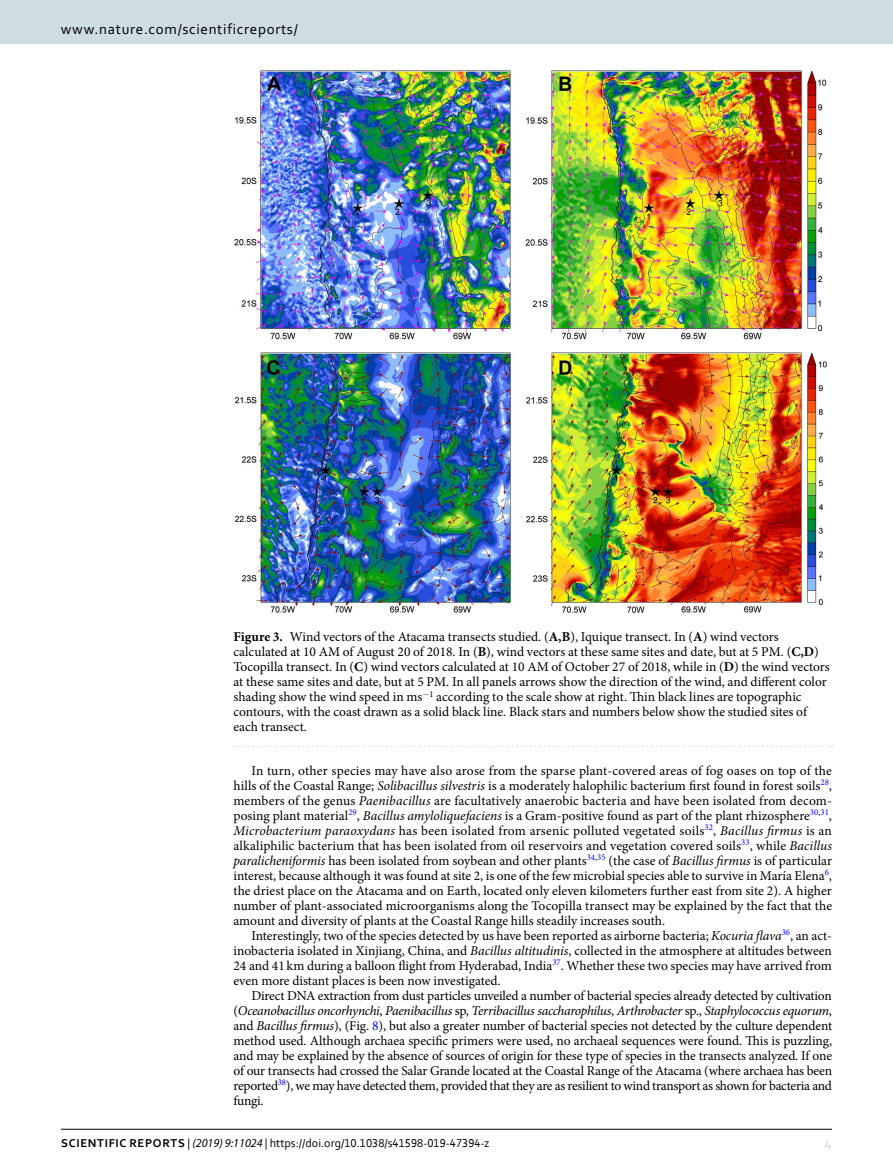
<style>
.page{position:relative;width:893px;height:1174px;background:#fff}
.page>*{position:absolute;margin:0;border:0;box-sizing:border-box;transform-origin:0 0}
.t1{font:15px "Corbel 2";letter-spacing:.045em;color:#000}
.t2{font:15px "Corbel 2";color:#cedde4}
.t3{font:13.5px/15px "Minion Pro";letter-spacing:-.005em;color:#000;text-align:justify}
.t4{font:12px "Corbel";color:#000}
.s1{font-weight:700}
.s2{font-style:italic}
.s3{color:#00f}
.s4{font-family:"Corbel Bold 2"}
.s5{font-family:"Corbel 2"}
.s6{font-family:"Myriad Pro";font-style:italic}
</style>
<div class="page">
<hr style="left:61px;top:1129px;width:771px;height:1px;background:#000">
<div style="left:0;top:0;width:893px;height:43px;background:#cedde4"></div>
<img style="left:234px;top:70px;width:593px;height:543px">
<svg style="left:234px;top:745px;width:598px;height:2px"></svg>
<p class="t1" style="left:61px;top:19px;width:238px">www.nature.com/scientificreports/</p>
<p class="t3" style="left:233px;top:629px;width:598px;text-align:left"><span class="s1">Figure 3.</span> Wind vectors of the Atacama transects studied. (<span class="s1">A,B</span>), Iquique transect. In (<span class="s1">A</span>) wind vectors calculated at 10 AM of August 20 of 2018. In (<span class="s1">B</span>), wind vectors at these same sites and date, but at 5 PM. (<span class="s1">C,D</span>)<br>Tocopilla transect. In (<span class="s1">C</span>) wind vectors calculated at 10 AM of October 27 of 2018, while in (<span class="s1">D</span>) the wind vectors at these same sites and date, but at 5 PM. In all panels arrows show the direction of the wind, and different color shading show the wind speed in ms−<sup>1</sup> according to the scale show at right. Thin black lines are topographic contours, with the coast drawn as a solid black line. Black stars and numbers below show the studied sites of each transect.</p>
<p class="t3" style="left:233px;top:763px;width:600px;text-indent:18px">In turn, other species may have also arose from the sparse plant-covered areas of fog oases on top of the hills of the Coastal Range; <span class="s2">Solibacillus silvestris</span> is a moderately halophilic bacterium first found in forest soils<sup>28</sup>, members of the genus <span class="s2">Paenibacillus</span> are facultatively anaerobic bacteria and have been isolated from decom&shy;posing plant material<sup>29</sup>, <span class="s2">Bacillus amyloliquefaciens</span> is a Gram-positive found as part of the plant rhizosphere<sup>30</sup><sup>,</sup><sup>31</sup>, <span class="s2">Microbacterium paraoxydans</span> has been isolated from arsenic polluted vegetated soils<sup>32</sup>, <span class="s2">Bacillus firmus</span> is an alkaliphilic bacterium that has been isolated from oil reservoirs and vegetation covered soils<sup>33</sup>, while <span class="s2">Bacillus paralicheniformis</span> has been isolated from soybean and other plants<sup>34</sup><sup>,</sup><sup>35</sup> (the case of <span class="s2">Bacillus firmus</span> is of particular interest, because although it was found at site 2, is one of the few microbial species able to survive in María Elena<sup>6</sup>, the driest place on the Atacama and on Earth, located only eleven kilometers further east from site 2). A higher number of plant-associated microorganisms along the Tocopilla transect may be explained by the fact that the amount and diversity of plants at the Coastal Range hills steadily increases south.</p>
<p class="t3" style="left:233px;top:928px;width:600px;text-indent:18px">Interestingly, two of the species detected by us have been reported as airborne bacteria; <span class="s2">Kocuria flava</span><sup>36</sup>, an act&shy;inobacteria isolated in Xinjiang, China, and <span class="s2">Bacillus altitudinis</span>, collected in the atmosphere at altitudes between 24 and 41 km during a balloon flight from Hyderabad, India<sup>37</sup>. Whether these two species may have arrived from even more distant places is been now investigated.</p>
<p class="t3" style="left:233px;top:988px;width:600px;text-indent:18px">Direct DNA extraction from dust particles unveiled a number of bacterial species already detected by cultivation (<span class="s2">Oceanobacillus oncorhynchi</span>, <span class="s2">Paenibacillus</span> sp, <span class="s2">Terribacillus saccharophilus</span>, <span class="s2">Arthrobacter</span> sp., <span class="s2">Staphylococcus equorum</span>, and <span class="s2">Bacillus firmus</span>), (Fig. <span class="s3">8</span>), but also a greater number of bacterial species not detected by the culture dependent method used. Although archaea specific primers were used, no archaeal sequences were found. This is puzzling, and may be explained by the absence of sources of origin for these type of species in the transects analyzed. If one of our transects had crossed the Salar Grande located at the Coastal Range of the Atacama (where archaea has been reported<sup>38</sup>), we may have detected them, provided that they are as resilient to wind transport as shown for bacteria and fungi.</p>
<p class="t4" style="left:61px;top:1135px;width:430px"><span class="s4">SCIENTIFIC REPORTS</span> <span class="s5">|</span> <span class="s6">(2019) 9:11024</span> <span class="s5">|</span> https://doi.org/10.1038/s41598-019-47394-z</p>
<p class="t2" style="left:824px;top:1132px;width:9px">4</p>
</div>
